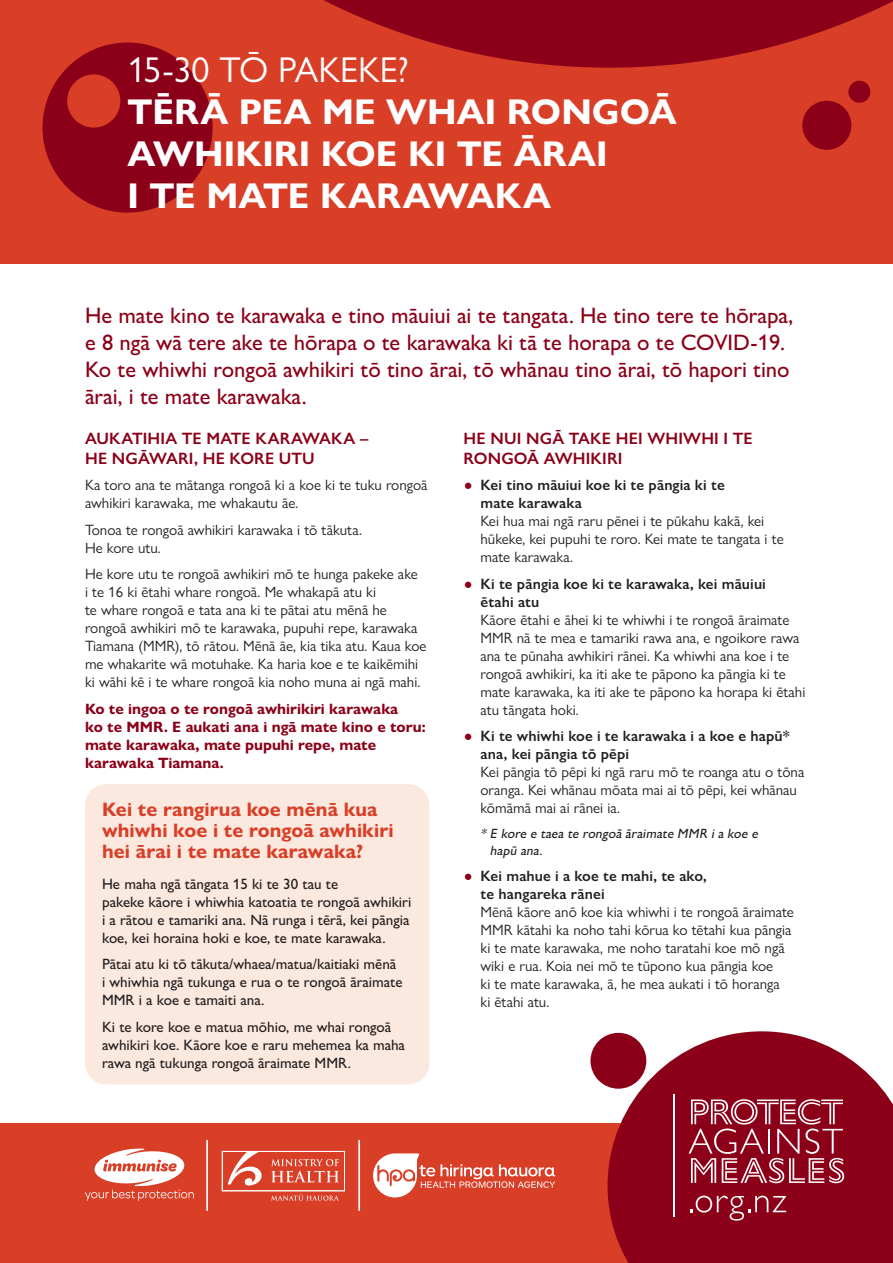
<style>
.page{position:relative;width:893px;height:1263px;background:#fff}
.page>*{position:absolute;margin:0;border:0;box-sizing:border-box;transform-origin:0 0}
.t1{font:700 36px/42px "Gill Sans Nova";letter-spacing:.005em;color:#fff}
.t2{font:36px "Gill Sans Nova";color:#fff}
.t3{font:500 22.5px/27px "Gill Sans Nova";color:#8b0018}
.t4{font:700 19.5px/21px "Gill Sans Nova";letter-spacing:.005em;color:#d93e27}
.t5{font:600 16.5px/19.5px "Gill Sans Nova";letter-spacing:.01em;color:#8b0018}
.t6{font:15px/18px "Gill Sans Nova";color:#231f20}
.t7{font:500 15px/18px "Gill Sans Nova";color:#231f20}
.t8{font:600 15px/18px "Gill Sans Nova";letter-spacing:.01em;color:#231f20}
.t9{font:700 15px/18px "Gill Sans Nova";color:#8b0018}
.t10{font:italic 500 13.5px/16.5px "Gill Sans Nova";color:#231f20}
.s1{font-weight:700;font-size:21px;color:#8b0018}
</style>
<div class="page">
<div style="left:0;top:1123px;width:893px;height:140px;background:#d93e27"></div>
<svg style="left:608px;top:1031px;width:285px;height:232px;background:#9a1f34"></svg>
<div style="left:0;top:0;width:893px;height:264px;background:#d93e27"></div>
<svg style="left:67px;top:0;width:826px;height:68px"></svg>
<div style="left:43px;top:43px;width:170px;height:170px;background:#8b0018;border-radius:50%"></div>
<div style="left:67px;top:74px;width:53px;height:54px;background:#d93e27;border-radius:50%"></div>
<div style="left:802px;top:101px;width:49px;height:49px;background:#8b0018;border-radius:50%"></div>
<div style="left:848px;top:81px;width:22px;height:22px;background:#8b0018;border-radius:50%"></div>
<svg style="left:689px;top:1099px;width:155px;height:84px;background:#a63c4e"></svg>
<svg style="left:690px;top:1196px;width:96px;height:24px;background:#9f2c40"></svg>
<hr style="left:673px;top:1094px;width:2px;height:123px;background:#fff">
<div style="left:590px;top:1033px;width:56px;height:56px;background:#8b0018;border-radius:50%"></div>
<hr style="left:358px;top:1140px;width:2px;height:71px;background:#fff">
<hr style="left:206px;top:1140px;width:2px;height:71px;background:#fff">
<svg style="left:373px;top:1153px;width:182px;height:44px"></svg>
<svg style="left:271px;top:1159px;width:68px;height:23px"></svg>
<svg style="left:271px;top:1194px;width:68px;height:6px"></svg>
<svg style="left:228px;top:1153px;width:34px;height:32px"></svg>
<div style="left:222px;top:1151px;width:123px;height:40px;border:1px solid #fff"></div>
<svg style="left:85px;top:1148px;width:109px;height:53px"></svg>
<div style="left:85px;top:784px;width:344px;height:300px;background:#fbe8de;border-radius:21px"></div>
<h1 class="t2" style="left:128px;top:48px;width:283px">15-30 TŌ PAKEKE?</h1>
<h1 class="t1" style="left:128px;top:91px;width:551px">TĒRĀ PEA ME WHAI RONGOĀ<br>AWHIKIRI KOE KI TE ĀRAI<br>I TE MATE KARAWAKA</h1>
<p class="t3" style="left:85px;top:301px;width:710px">He mate kino te karawaka e tino māuiui ai te tangata. He tino tere te hōrapa, e 8 ngā wā tere ake te hōrapa o te karawaka ki tā te horapa o te COVID-19.<br>Ko te whiwhi rongoā awhikiri tō tino ārai, tō whānau tino ārai, tō hapori tino ārai, i te mate karawaka.</p>
<p class="t5" style="left:85px;top:429px;width:285px">AUKATIHIA TE MATE KARAWAKA –<br>HE NGĀWARI, HE KORE UTU</p>
<p class="t6" style="left:85px;top:476px;width:344px">Ka toro ana te mātanga rongoā ki a koe ki te tuku rongoā awhikiri karawaka, me whakautu āe.</p>
<p class="t6" style="left:85px;top:521px;width:278px">Tonoa te rongoā awhikiri karawaka i tō tākuta.<br>He kore utu.</p>
<p class="t6" style="left:85px;top:565px;width:343px">He kore utu te rongoā awhikiri mō te hunga pakeke ake<br>i te 16 ki ētahi whare rongoā. Me whakapā atu ki<br>te whare rongoā e tata ana ki te pātai atu mēnā he rongoā awhikiri mō te karawaka, pupuhi repe, karawaka Tiamana (MMR), tō rātou. Mēnā āe, kia tika atu. Kaua koe me whakarite wā motuhake. Ka haria koe e te kaikēmihi ki wāhi kē i te whare rongoā kia noho muna ai ngā mahi.</p>
<p class="t9" style="left:85px;top:700px;width:342px">Ko te ingoa o te rongoā awhirikiri karawaka<br>ko te MMR. E aukati ana i ngā mate kino e toru: mate karawaka, mate pupuhi repe, mate karawaka Tiamana.</p>
<h3 class="t4" style="left:102px;top:799px;width:293px">Kei te rangirua koe mēnā kua whiwhi koe i te rongoā awhikiri hei ārai i te mate karawaka?</h3>
<p class="t7" style="left:102px;top:875px;width:311px">He maha ngā tāngata 15 ki te 30 tau te<br>pakeke kāore i whiwhia katoatia te rongoā awhikiri i a rātou e tamariki ana. Nā runga i tērā, kei pāngia koe, kei horaina hoki e koe, te mate karawaka.</p>
<p class="t7" style="left:102px;top:955px;width:302px">Pātai atu ki tō tākuta/whaea/matua/kaitiaki mēnā i whiwhia ngā tukunga e rua o te rongoā āraimate<br>MMR i a koe e tamaiti ana.</p>
<p class="t7" style="left:102px;top:1018px;width:304px">Ki te kore koe e matua mōhio, me whai rongoā awhikiri koe. Kāore koe e raru mehemea ka maha rawa ngā tukunga rongoā āraimate MMR.</p>
<p class="t5" style="left:463px;top:429px;width:291px">HE NUI NGĀ TAKE HEI WHIWHI I TE<br>RONGOĀ AWHIKIRI</p>
<p class="t8" style="left:480px;top:476px;width:246px;text-indent:-17px"><span class="s1">•</span> Kei tino māuiui koe ki te pāngia ki te mate karawaka</p>
<p class="t6" style="left:480px;top:512px;width:305px">Kei hua mai ngā raru pēnei i te pūkahu kakā, kei hūkeke, kei pupuhi te roro. Kei mate te tangata i te mate karawaka.</p>
<p class="t8" style="left:480px;top:575px;width:287px;text-indent:-17px"><span class="s1">•</span> Ki te pāngia koe ki te karawaka, kei māuiui ētahi atu</p>
<p class="t6" style="left:480px;top:611px;width:326px">Kāore ētahi e āhei ki te whiwhi i te rongoā āraimate MMR nā te mea e tamariki rawa ana, e ngoikore rawa ana te pūnaha awhikiri rānei. Ka whiwhi ana koe i te rongoā awhikiri, ka iti ake te pāpono ka pāngia ki te mate karawaka, ka iti ake te pāpono ka horapa ki ētahi atu tāngata hoki.</p>
<p class="t8" style="left:480px;top:727px;width:311px;text-indent:-17px"><span class="s1">•</span> Ki te whiwhi koe i te karawaka i a koe e hapū* ana, kei pāngia tō pēpi</p>
<p class="t6" style="left:480px;top:763px;width:325px">Kei pāngia tō pēpi ki ngā raru mō te roanga atu o tōna oranga. Kei whānau mōata mai ai tō pēpi, kei whānau kōmāmā mai ai rānei ia.</p>
<p class="t10" style="left:490px;top:825px;width:272px;text-indent:-9px">* E kore e taea te rongoā āraimate MMR i a koe e hapū ana.</p>
<p class="t8" style="left:480px;top:867px;width:228px;text-indent:-17px"><span class="s1">•</span> Kei mahue i a koe te mahi, te ako, te hangareka rānei</p>
<p class="t6" style="left:480px;top:903px;width:315px">Mēnā kāore anō koe kia whiwhi i te rongoā āraimate MMR kātahi ka noho tahi kōrua ko tētahi kua pāngia ki te mate karawaka, me noho taratahi koe mō ngā wiki e rua. Koia nei mō te tūpono kua pāngia koe<br>ki te mate karawaka, ā, he mea aukati i tō horanga<br>ki ētahi atu.</p>
</div>
